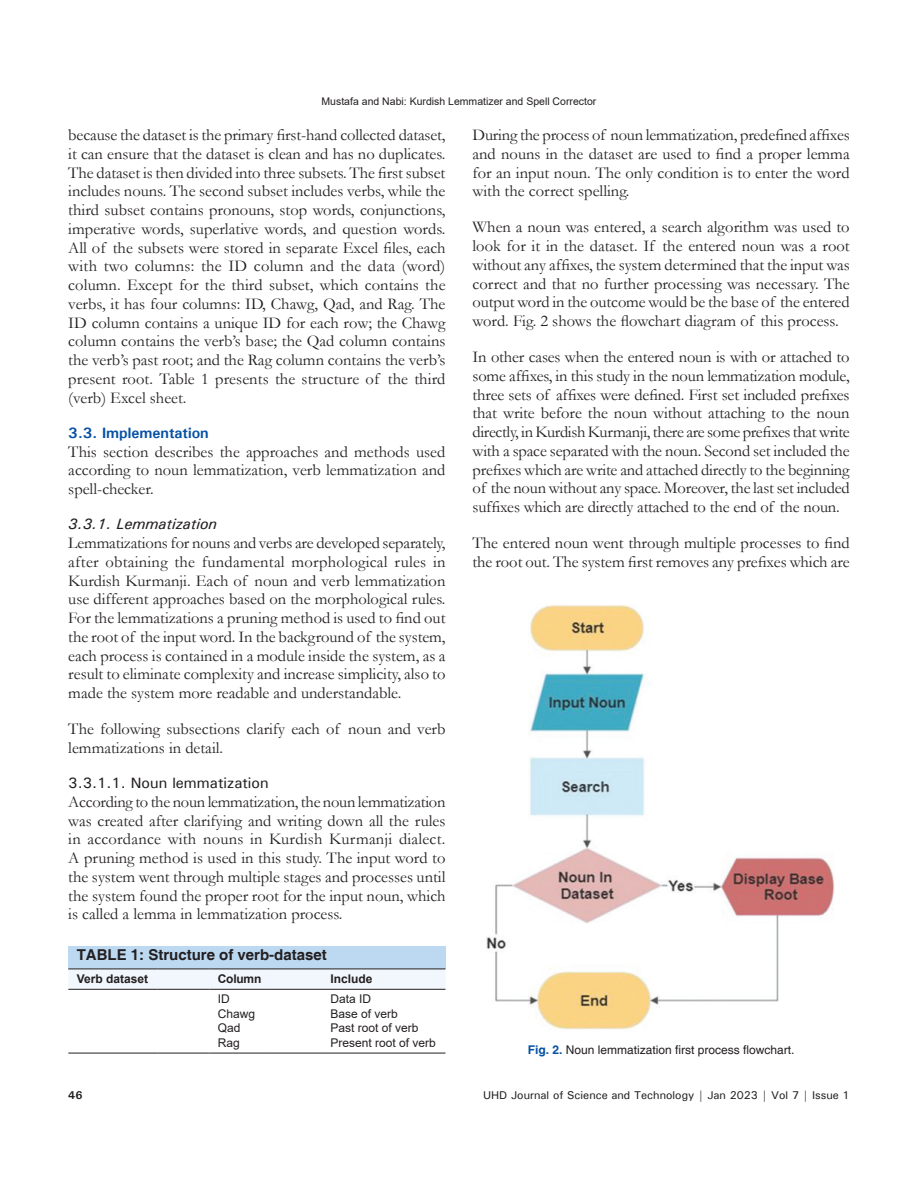
<style>
.page{position:relative;width:918px;height:1188px;background:#fff}
.page>*{position:absolute;margin:0;border:0;box-sizing:border-box;transform-origin:0 0}
.TX{font:16.5px/18.8px "Garamond";color:#231f20;text-align:justify}
.TT{font:700 15px "Helvetica";color:#231f20}
.t1{font:500 15px "Univers";color:#231f20}
.t2{font:italic 500 15px "Univers";color:#231f20}
.t3{font:700 15px "Univers";color:#0551a4}
.FGC{font:12px "Helvetica";color:#231f20}
.TB{font:12px "Arial";color:#231f20}
.TCH{font:700 12px "Arial";color:#231f20}
.TBL{font:12px "Arial";color:#231f20}
.t4{font:500 11.25px "Univers";color:#231f20}
.t5{font:700 11.25px "Univers";color:#231f20}
.t6{font:10.5px "Arial";color:#231f20}
.s1{font-weight:700;color:#0551a4}
</style>
<div class="page">
<div style="left:68px;top:946px;width:378px;height:23px;background:#bdd9f1"></div>
<div style="left:68px;top:969px;width:378px;height:20px;background:#f1f7fc"></div>
<hr style="left:68px;top:1053px;width:89px;height:1px;background:#231f20">
<hr style="left:157px;top:1053px;width:52px;height:1px;background:#231f20">
<hr style="left:209px;top:1053px;width:61px;height:1px;background:#231f20">
<hr style="left:270px;top:1053px;width:52px;height:1px;background:#231f20">
<hr style="left:322px;top:1053px;width:123px;height:1px;background:#231f20">
<hr style="left:68px;top:989px;width:89px;height:1px;background:#231f20">
<hr style="left:157px;top:989px;width:52px;height:1px;background:#231f20">
<hr style="left:209px;top:989px;width:61px;height:1px;background:#231f20">
<hr style="left:270px;top:989px;width:52px;height:1px;background:#231f20">
<hr style="left:322px;top:989px;width:123px;height:1px;background:#231f20">
<hr style="left:68px;top:969px;width:89px;height:1px;background:#231f20">
<hr style="left:157px;top:969px;width:52px;height:1px;background:#231f20">
<hr style="left:209px;top:969px;width:61px;height:1px;background:#231f20">
<hr style="left:270px;top:969px;width:52px;height:1px;background:#231f20">
<hr style="left:322px;top:969px;width:123px;height:1px;background:#231f20">
<img style="left:486px;top:605px;width:349px;height:425px">
<p class="t6" style="left:322px;top:94px;width:276px">Mustafa and Nabi: Kurdish Lemmatizer and Spell Corrector</p>
<p class="TX" style="left:68px;top:125px;width:379px">because the dataset is the primary first-hand collected dataset, it can ensure that the dataset is clean and has no duplicates.<br>The dataset is then divided into three subsets. The first subset includes nouns. The second subset includes verbs, while the third subset contains pronouns, stop words, conjunctions, imperative words, superlative words, and question words.<br>All of the subsets were stored in separate Excel files, each with two columns: the ID column and the data (word) column. Except for the third subset, which contains the verbs, it has four columns: ID, Chawg, Qad, and Rag. The ID column contains a unique ID for each row; the Chawg column contains the verb’s base; the Qad column contains the verb’s past root; and the Rag column contains the verb’s present root. Table 1 presents the structure of the third (verb) Excel sheet.</p>
<h2 class="t3" style="left:68px;top:423px;width:142px">3.3. Implementation</h2>
<p class="TX" style="left:68px;top:442px;width:379px">This section describes the approaches and methods used according to noun lemmatization, verb lemmatization and spell-checker.</p>
<h3 class="t2" style="left:68px;top:514px;width:150px">3.3.1. Lemmatization</h3>
<p class="TX" style="left:68px;top:533px;width:379px">Lemmatizations for nouns and verbs are developed separately, after obtaining the fundamental morphological rules in Kurdish Kurmanji. Each of noun and verb lemmatization use different approaches based on the morphological rules.<br>For the lemmatizations a pruning method is used to find out the root of the input word. In the background of the system, each process is contained in a module inside the system, as a result to eliminate complexity and increase simplicity, also to made the system more readable and understandable.</p>
<p class="TX" style="left:68px;top:719px;width:379px">The following subsections clarify each of noun and verb lemmatizations in detail.</p>
<h4 class="t1" style="left:68px;top:773px;width:202px">3.3.1.1. Noun lemmatization</h4>
<p class="TX" style="left:68px;top:792px;width:379px">According to the noun lemmatization, the noun lemmatization was created after clarifying and writing down all the rules in accordance with nouns in Kurdish Kurmanji dialect.<br>A pruning method is used in this study. The input word to the system went through multiple stages and processes until the system found the proper root for the input noun, which is called a lemma in lemmatization process.</p>
<p class="TX" style="left:473px;top:125px;width:379px">During the process of noun lemmatization, predefined affixes and nouns in the dataset are used to find a proper lemma for an input noun. The only condition is to enter the word with the correct spelling.</p>
<p class="TX" style="left:473px;top:217px;width:379px">When a noun was entered, a search algorithm was used to look for it in the dataset. If the entered noun was a root without any affixes, the system determined that the input was correct and that no further processing was necessary. The output word in the outcome would be the base of the entered word. Fig. 2 shows the flowchart diagram of this process.</p>
<p class="TX" style="left:473px;top:347px;width:379px">In other cases when the entered noun is with or attached to some affixes, in this study in the noun lemmatization module, three sets of affixes were defined. First set included prefixes that write before the noun without attaching to the noun directly, in Kurdish Kurmanji, there are some prefixes that write with a space separated with the noun. Second set included the prefixes which are write and attached directly to the beginning of the noun without any space. Moreover, the last set included suffixes which are directly attached to the end of the noun.</p>
<p class="TX" style="left:473px;top:533px;width:379px">The entered noun went through multiple processes to find the root out. The system first removes any prefixes which are</p>
<p class="TT" style="left:77px;top:946px;width:252px">TABLE 1: Structure of verb‑dataset</p>
<p class="TCH" style="left:77px;top:970px;width:73px">Verb dataset</p>
<p class="TCH" style="left:218px;top:970px;width:45px">Column</p>
<p class="TCH" style="left:330px;top:970px;width:44px">Include</p>
<p class="TB" style="left:218px;top:990px;width:13px">ID</p>
<p class="TB" style="left:330px;top:990px;width:42px">Data ID</p>
<p class="TB" style="left:218px;top:1005px;width:39px">Chawg</p>
<p class="TB" style="left:330px;top:1005px;width:69px">Base of verb</p>
<p class="TB" style="left:218px;top:1020px;width:24px">Qad</p>
<p class="TB" style="left:330px;top:1020px;width:90px">Past root of verb</p>
<p class="TBL" style="left:218px;top:1035px;width:24px">Rag</p>
<p class="TBL" style="left:330px;top:1035px;width:107px">Present root of verb</p>
<p class="FGC" style="left:528px;top:1043px;width:268px"><span class="s1">Fig. 2.</span> Noun lemmatization first process flowchart.</p>
<p class="t5" style="left:68px;top:1088px;width:16px">46</p>
<p class="t4" style="left:483px;top:1088px;width:368px">UHD Journal of Science and Technology | Jan 2023 | Vol 7 | Issue 1</p>
</div>
